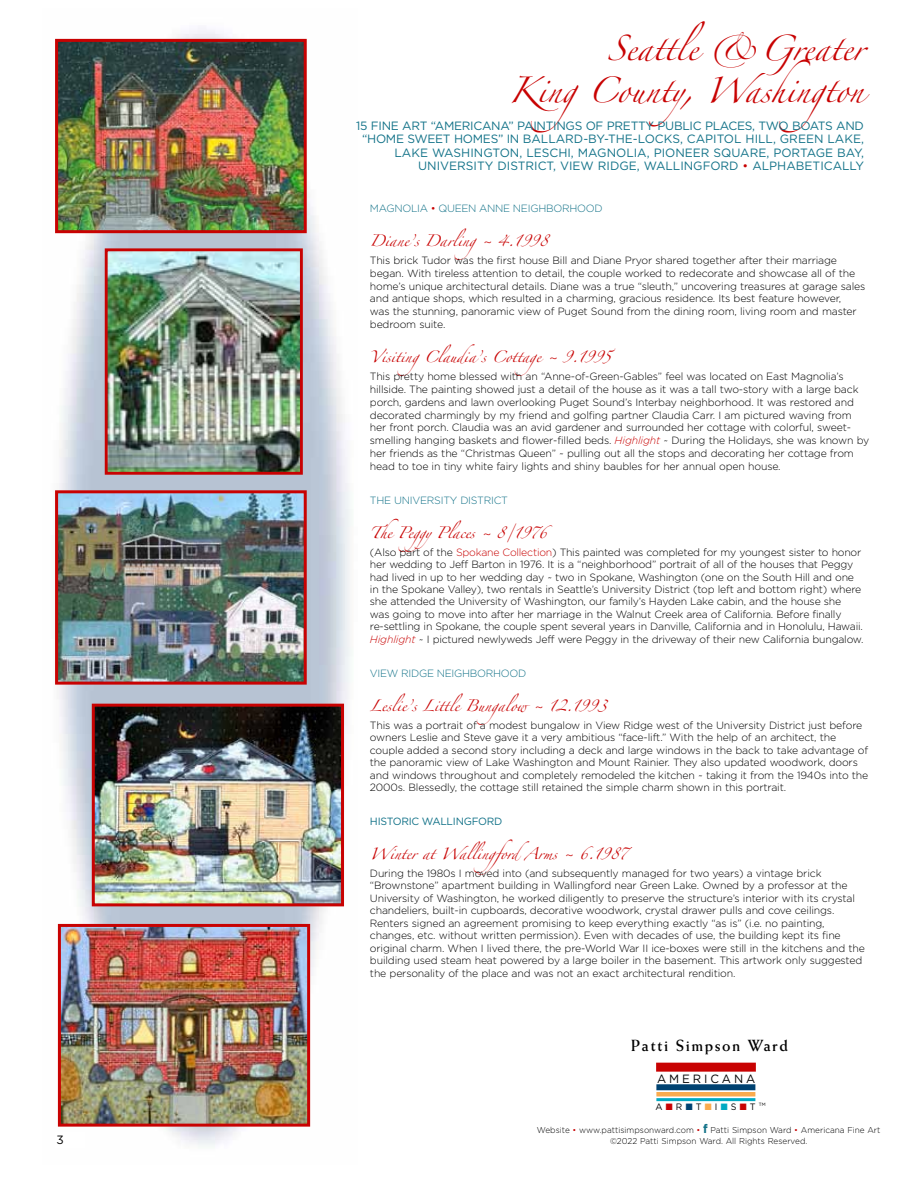
<style>
.page{position:relative;width:918px;height:1188px;background:#fff}
.page>*{position:absolute;margin:0;border:0;box-sizing:border-box;transform-origin:0 0}
.t1{font:23.1px/42.3px "Zapfino";color:#c80202;text-align:right}
.t2{font:700 16.2px "Weiss";letter-spacing:.1em;color:#000}
.t3{font:12px/13.5px "Gotham";color:#127288;text-align:right}
.t4{font:12px/13.5px "Gotham";letter-spacing:-.025em;color:#127288}
.t5{font:12px "Gotham";letter-spacing:.25em;color:#000}
.t6{font:300 10.5px/12.5px "Gotham";letter-spacing:-.015em;color:#000}
.t7{font:10.5px "Zapfino";letter-spacing:-.005em;color:#c80202}
.t8{font:300 10.5px "Gotham";letter-spacing:-.025em;color:#127288}
.t9{font:10.5px "Gotham";color:#127288}
.t10{font:9.3px "Gotham";color:#000}
.t11{font:300 8.55px/10.8px "Gotham";color:#000;text-align:center}
.s1{color:#c80202}
.s2{font-style:italic;color:#c80202}
.s3{color:#004271}
.s4{color:#faab4d}
.s5{color:#00a9c2}
.s6{font-weight:700;font-size:12.3px;color:#127288}
</style>
<div class="page">
<img style="left:55px;top:28px;width:296px;height:1118px">
<div style="left:55px;top:1132px;width:29px;height:15px;background:#fff"></div>
<div style="left:656px;top:1063px;width:100px;height:9px;background:#c80202"></div>
<div style="left:656px;top:1084px;width:99px;height:6px;background:#004271"></div>
<hr style="left:656px;top:1092px;width:99px;height:4px;background:#faab4d">
<hr style="left:656px;top:1098px;width:99px;height:3px;background:#00a9c2">
<img style="left:59px;top:494px;width:244px;height:187px">
<div style="left:55px;top:490px;width:252px;height:195px;border:3px solid #c80202"></div>
<img style="left:96px;top:708px;width:244px;height:194px">
<div style="left:92px;top:704px;width:252px;height:202px;border:3px solid #c80202"></div>
<img style="left:62px;top:928px;width:244px;height:195px">
<div style="left:58px;top:924px;width:252px;height:203px;border:3px solid #c80202"></div>
<img style="left:109px;top:252px;width:190px;height:219px">
<div style="left:105px;top:248px;width:198px;height:227px;border:3px solid #c80202"></div>
<img style="left:59px;top:43px;width:244px;height:186px">
<div style="left:55px;top:39px;width:252px;height:194px;border:3px solid #c80202"></div>
<p class="t5" style="left:57px;top:1133px;width:9px">3</p>
<h1 class="t1" style="left:509px;top:31px;width:357px">Seattle &amp;Greater<br>KingCounty, Washington</h1>
<p class="t4" style="left:362px;top:119px;width:503px;text-indent:-6px">15 FINE ART “AMERICANA” PAINTINGS OF PRETTY PUBLIC PLACES, TWO BOATS AN D “HOME</p>
<p class="t3" style="left:395px;top:132px;width:471px">” IN BALLARD-BY-TH E-LOCKS, CAPITOL H ILL, GREEN LAKE,<br>LAKE WASH INGTON, LESCH I, MAGNOLIA, PIONEER SQUARE, PORTAGE BAY,<br>UNIVERSITY DISTRICT, VIEW RIDGE, WALLINGFORD <span class="s1">•</span> ALPHABETICALLY</p>
<p class="t8" style="left:370px;top:202px;width:93px">MAGNOLIA <span class="s1">•</span> queenanneneighborhood</p>
<p class="t7" style="left:370px;top:236px;width:180px">Diane’s Darling~ 4.1998</p>
<p class="t6" style="left:370px;top:254px;width:497px">This brick Tudor was the first house Bill and Diane Pryor shared together after their marriage began. With tireless attention to detail, the couple worked to redecorate and showcase all of the home’s unique architectural details. Diane was a true “sleuth,” uncovering treasures at garage sales and antique shops, which resulted in a charming, gracious residence. Its best feature however,<br>was the stunning, panoramic view of Puget Sound from the dining room, living room and master bedroom suite.</p>
<p class="t7" style="left:370px;top:353px;width:242px">VisitingClaudia’s Cottage ~ 9.1995</p>
<p class="t6" style="left:370px;top:370px;width:501px">This pretty home blessed with an “Anne-of-Green-Gables” feel was located on East Magnolia’s hillside. The painting showed just a detail of the house as it was a tall two-story with a large back porch, gardens and lawn overlooking Puget Sound’s Interbay neighborhood. It was restored and decorated charmingly by my friend and golfing partner Claudia Carr. I am pictured waving from her front porch. Claudia was an avid gardener and surrounded her cottage with colorful, sweet&shy;smelling hanging baskets and flower-filled beds. <span class="s2">Highlight</span> ~ During the Holidays, she was known by her friends as the “Christmas Queen” ~ pulling out all the stops and decorating her cottage from head to toe in tiny white fairy lights and shiny baubles for her annual open house.</p>
<p class="t8" style="left:370px;top:494px;width:140px">THE U NIVERSITY DISTRICT</p>
<p class="t7" style="left:370px;top:528px;width:179px">The PeggyPlaces ~ 8/1976</p>
<p class="t6" style="left:370px;top:546px;width:495px">(Also part of the <span class="s1">Spokane Collection</span>) This painted was completed for my youngest sister to honor her wedding to Jeff Barton in 1976. It is a “neighborhood” portrait of all of the houses that Peggy had lived in up to her wedding day ~ two in Spokane, Washington (one on the South Hill and one in the Spokane Valley), two rentals in Seattle’s U niversity District (top left and bottom right) where she attended the U niversity of Washington, our family’s Hayden Lake cabin, and the house she was going to move into after her marriage in the Walnut Creek area of California. Before finally re-settling in Spokane, the couple spent several years in Danville, California and in Honolulu, Hawaii.<br><span class="s2">Highlight</span> ~ I pictured newlyweds Jeff were Peggy in the driveway of their new California bungalow.</p>
<p class="t8" style="left:370px;top:667px;width:158px">VIEW RIDGE NEIGHBORHOOD</p>
<p class="t7" style="left:370px;top:701px;width:238px">Leslie’s Little Bungalow ~ 12.1993</p>
<p class="t6" style="left:370px;top:719px;width:500px">This was a portrait of a modest bungalow in View Ridge west of the U niversity District just before owners Leslie and Steve gave it a very ambitious “face-lift.” With the help of an architect, the couple added a second story including a deck and large windows in the back to take advantage of the panoramic view of Lake Washington and Mount Rainier. They also updated woodwork, doors and windows throughout and completely remodeled the kitchen ~ taking it from the 1940s into the 2000s. Blessedly, the cottage still retained the simple charm shown in this portrait.</p>
<p class="t9" style="left:370px;top:816px;width:15px">HISTORIC</p>
<p class="t9" style="left:422px;top:816px;width:9px">WALLINGFOR</p>
<p class="t9" style="left:494px;top:816px;width:10px">D</p>
<p class="t7" style="left:370px;top:849px;width:259px">Winter at WallingfordArms ~ 6.1987</p>
<p class="t3" style="left:407px;top:132px;width:10px">SWEET</p>
<p class="t3" style="left:454px;top:132px;width:19px">HOMES</p>
<p class="t6" style="left:370px;top:867px;width:496px">During the 1980s I moved into (and subsequently managed for two years) a vintage brick “Brownstone” apartment building in Wallingford near Green Lake. Owned by a professor at the<br>U niversity of Washington, he worked diligently to preserve the structure’s interior with its crystal chandeliers, built-in cupboards, decorative woodwork, crystal drawer pulls and cove ceilings.<br>Renters signed an agreement promising to keep everything exactly “as is” (i.e. no painting, changes, etc. without written permission). Even with decades of use, the building kept its fine original charm. When I lived there, the pre-World War II ice-boxes were still in the kitchens and the building used steam heat powered by a large boiler in the basement. This artwork only suggested the personality of the place and was not an exact architectural rendition.</p>
<h2 class="t2" style="left:631px;top:1036px;width:158px">Patti Simpson Ward</h2>
<p class="t5" style="left:657px;top:1072px;width:100px">AMERICANA</p>
<p class="t10" style="left:656px;top:1101px;width:112px">A <span class="s1">■</span> R <span class="s3">■</span>T <span class="s4">■</span>I <span class="s5">■</span>S <span class="s1">■</span> T <sup>TM</sup></p>
<p class="t11" style="left:537px;top:1125px;width:345px">Website <span class="s1">•</span> www.pattisimpsonward.com <span class="s1">•</span> <span class="s6">f</span> Patti Simpson Ward <span class="s1">•</span> Americana Fine Art ©2022 Patti Simpson Ward. All Rights Reserved.</p>
</div>
